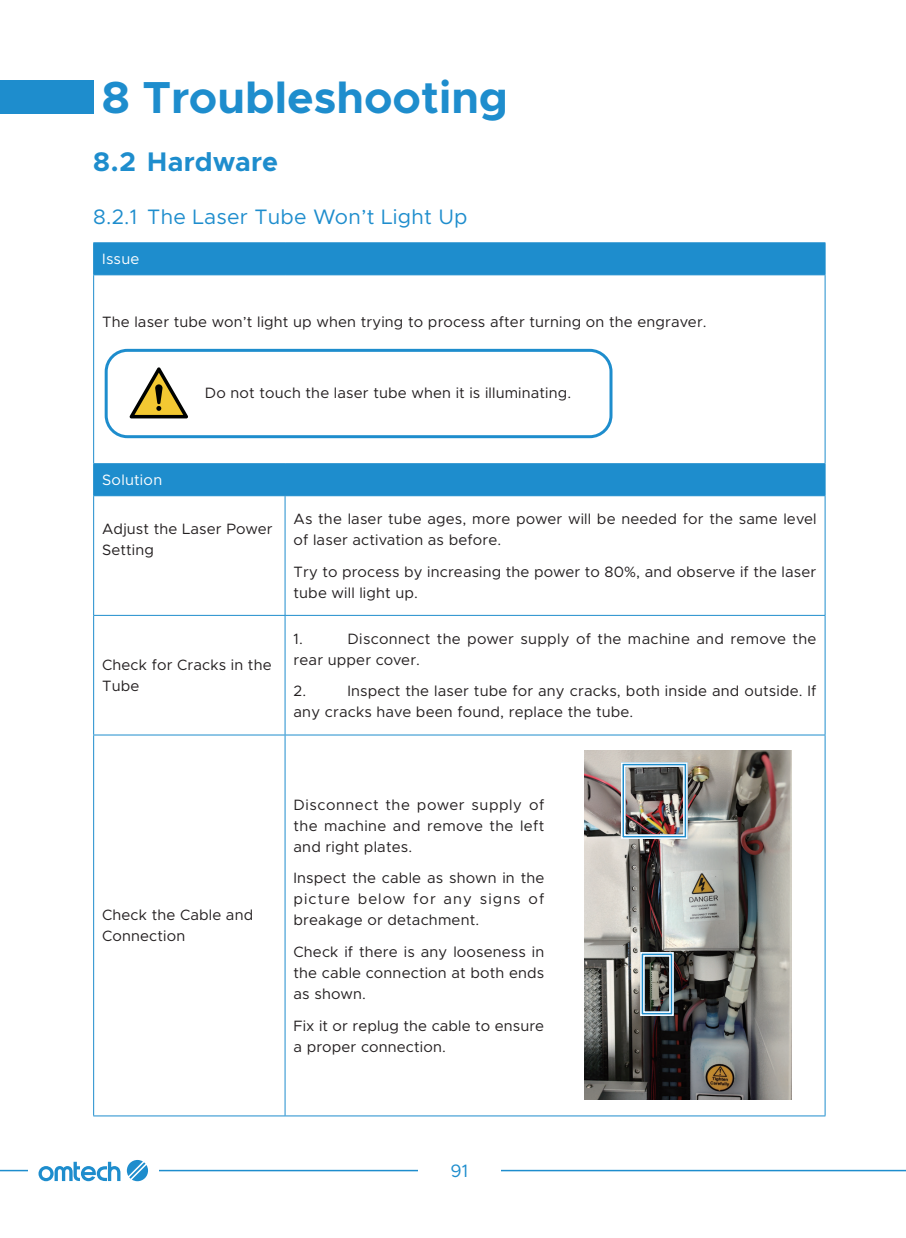
<style>
.page{position:relative;width:906px;height:1238px;background:#fff}
.page>*{position:absolute;margin:0;border:0;box-sizing:border-box;transform-origin:0 0}
.t1{font:700 45px "Metropolis";color:#1e8dcd}
.t2{font:700 27px "Metropolis";color:#1e8dcd}
.t3{font:21px "Metropolis";letter-spacing:.01em;color:#1e8dcd}
.t4{font:18px "Metropolis";color:#1e8dcd}
.t5{font:15px/21px "Metropolis";letter-spacing:.01em;color:#231f20}
.t6{font:15px "Metropolis";letter-spacing:.02em;color:#fff}
</style>
<div class="page">
<div style="left:0;top:80px;width:93px;height:34px;background:#1e8dcd"></div>
<hr style="left:0;top:1169px;width:906px;height:2px;background:#1e8dcd">
<div style="left:28px;top:1149px;width:130px;height:42px;background:#fff"></div>
<svg style="left:38px;top:1161px;width:82px;height:20px"></svg>
<svg style="left:127px;top:1160px;width:21px;height:21px"></svg>
<div style="left:418px;top:1161px;width:83px;height:18px;background:#fff"></div>
<svg style="left:94px;top:243px;width:730px;height:252px"></svg>
<hr style="left:285px;top:496px;width:1px;height:119px;background:#1e8dcd">
<hr style="left:93px;top:615px;width:192px;height:1px;background:#1e8dcd">
<hr style="left:285px;top:615px;width:540px;height:1px;background:#1e8dcd">
<hr style="left:285px;top:615px;width:1px;height:119px;background:#1e8dcd">
<hr style="left:93px;top:734px;width:192px;height:1px;background:#1e8dcd">
<hr style="left:285px;top:734px;width:540px;height:1px;background:#1e8dcd">
<hr style="left:285px;top:735px;width:1px;height:380px;background:#1e8dcd">
<hr style="left:93px;top:242px;width:192px;height:1px;background:#1e8dcd">
<hr style="left:93px;top:243px;width:1px;height:31px;background:#1e8dcd">
<hr style="left:285px;top:242px;width:540px;height:1px;background:#1e8dcd">
<hr style="left:824px;top:243px;width:1px;height:31px;background:#1e8dcd">
<hr style="left:93px;top:274px;width:192px;height:1px;background:#1e8dcd">
<hr style="left:285px;top:274px;width:540px;height:1px;background:#1e8dcd">
<hr style="left:93px;top:463px;width:192px;height:1px;background:#1e8dcd">
<hr style="left:93px;top:464px;width:1px;height:31px;background:#1e8dcd">
<hr style="left:285px;top:463px;width:540px;height:1px;background:#1e8dcd">
<hr style="left:824px;top:464px;width:1px;height:31px;background:#1e8dcd">
<hr style="left:93px;top:495px;width:192px;height:1px;background:#1e8dcd">
<hr style="left:285px;top:495px;width:540px;height:1px;background:#1e8dcd">
<hr style="left:93px;top:275px;width:1px;height:188px;background:#1e8dcd">
<hr style="left:824px;top:275px;width:1px;height:188px;background:#1e8dcd">
<hr style="left:93px;top:1115px;width:192px;height:1px;background:#1e8dcd">
<hr style="left:285px;top:1115px;width:540px;height:1px;background:#1e8dcd">
<hr style="left:93px;top:496px;width:1px;height:119px;background:#1e8dcd">
<hr style="left:824px;top:496px;width:1px;height:119px;background:#1e8dcd">
<hr style="left:93px;top:615px;width:1px;height:119px;background:#1e8dcd">
<hr style="left:824px;top:615px;width:1px;height:119px;background:#1e8dcd">
<hr style="left:93px;top:735px;width:1px;height:380px;background:#1e8dcd">
<hr style="left:824px;top:735px;width:1px;height:380px;background:#1e8dcd">
<div style="left:105px;top:349px;width:507px;height:89px;border:3px solid #1e8dcd;border-radius:21px"></div>
<svg style="left:129px;top:367px;width:59px;height:51px"></svg>
<img style="left:584px;top:750px;width:207px;height:349px">
<img style="left:620px;top:761px;width:68px;height:78px">
<div style="left:624px;top:765px;width:60px;height:70px;border:1px solid #fff"></div>
<svg style="left:639px;top:951px;width:35px;height:65px;background:#657478"></svg>
<div style="left:643px;top:955px;width:28px;height:57px;border:1px solid #fff"></div>
<h1 class="t1" style="left:102px;top:69px;width:408px">8 Troubleshooting</h1>
<h2 class="t2" style="left:93px;top:144px;width:186px">8.2 Hardware</h2>
<h3 class="t3" style="left:93px;top:204px;width:376px">8.2.1 The Laser Tube Won’t Light Up</h3>
<p class="t6" style="left:102px;top:249px;width:39px">Issue</p>
<p class="t5" style="left:102px;top:311px;width:606px">The laser tube won’t light up when trying to process after turning on the engraver.</p>
<p class="t5" style="left:205px;top:382px;width:368px">Do not touch the laser tube when it is illuminating.</p>
<p class="t6" style="left:102px;top:470px;width:62px">Solution</p>
<p class="t5" style="left:102px;top:518px;width:172px">Adjust the Laser Power<br>Setting</p>
<p class="t5" style="left:293px;top:508px;width:524px">As the laser tube ages, more power will be needed for the same level of laser activation as before.</p>
<p class="t5" style="left:293px;top:561px;width:524px">Try to process by increasing the power to 80%, and observe if the laser tube will light up.</p>
<p class="t5" style="left:102px;top:654px;width:171px">Check for Cracks in the<br>Tube</p>
<p class="t5" style="left:293px;top:627px;width:524px;text-indent:54px">Disconnect the power supply of the machine and remove the rear upper cover.</p>
<p class="t5" style="left:293px;top:680px;width:14px">2.</p>
<p class="t5" style="left:293px;top:627px;width:11px">1.</p>
<p class="t5" style="left:293px;top:680px;width:524px;text-indent:54px">Inspect the laser tube for any cracks, both inside and outside. If any cracks have been found, replace the tube.</p>
<p class="t5" style="left:102px;top:904px;width:153px">Check the Cable and<br>Connection</p>
<p class="t5" style="left:293px;top:794px;width:252px;text-align:justify">Disconnect the power supply of the machine and remove the left and right plates.</p>
<p class="t5" style="left:293px;top:867px;width:252px;text-align:justify">Inspect the cable as shown in the picture below for any signs of breakage or detachment.</p>
<p class="t5" style="left:293px;top:941px;width:252px;text-align:justify">Check if there is any looseness in the cable connection at both ends as shown.</p>
<p class="t5" style="left:293px;top:1014px;width:252px">Fix it or replug the cable to ensure a proper connection.</p>
<p class="t4" style="left:450px;top:1159px;width:19px">91</p>
</div>
